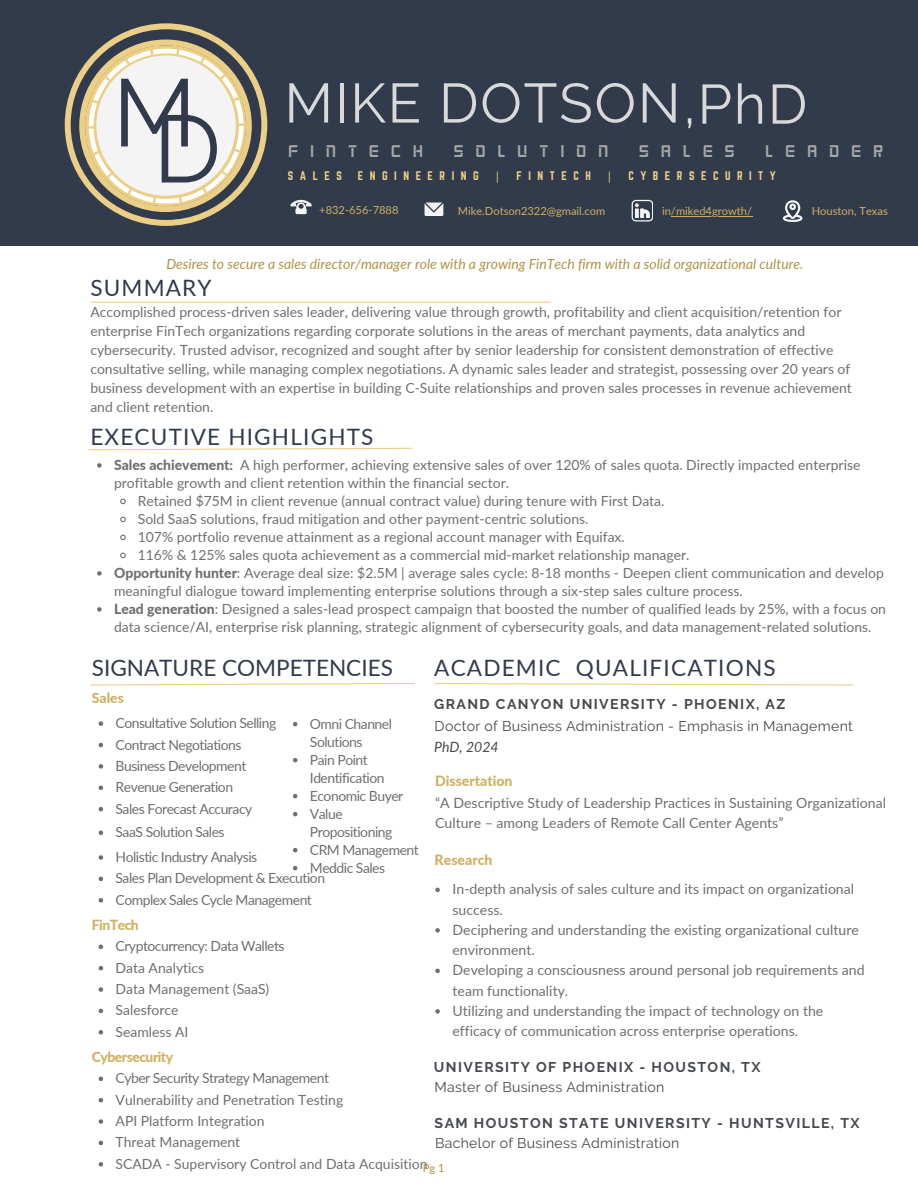
<style>
.page{position:relative;width:918px;height:1188px;background:#fff}
.page>*{position:absolute;margin:0;border:0;box-sizing:border-box;transform-origin:0 0}
.t1{font:95.4px "Raleway";color:#323b4c}
.t2{font:55.35px "Raleway";letter-spacing:.03em;color:#d9d9d9}
.t3{font:22.5px "Lato";letter-spacing:.055em;color:#323b4c}
.t4{font:22.5px "Lato";color:#323b4c}
.t5{font:16.95px "Roller";letter-spacing:.725em;color:#a6a6a6}
.t6{font:14.1px/20.2px "Lato";color:#706f6f}
.t7{font:14.1px "Raleway";letter-spacing:.02em;color:#464a4e}
.t8{font:700 14.1px "Raleway";letter-spacing:.1em;color:#464a4e}
.t9{font:800 14.1px "Lato";color:#cfb061}
.t10{font:italic 14.1px "Lato";color:#464a4e}
.t11{font:13.95px/21.3px "Lato";color:#706f6f}
.t12{font:13.95px/18px "Lato";letter-spacing:-.035em;color:#706f6f}
.t13{font:italic 13.95px "Lato";color:#b09244}
.t14{font:800 13.95px "Lato";letter-spacing:-.035em;color:#cfb061}
.t15{font:11.1px "Lato";color:#cfb061}
.t16{font:11.1px "Lato";color:#b09244}
.t17{font:10.95px "Norwester";letter-spacing:.595em;color:#ebcf87}
.t18{font:10.95px "Noto Sans";color:#ebcf87}
.s1{font-weight:800}
</style>
<div class="page">
<div style="left:0;top:0;width:918px;height:245px;background:#323b4c"></div>
<svg style="left:425px;top:203px;width:18px;height:13px"></svg>
<svg style="left:290px;top:200px;width:22px;height:14px"></svg>
<svg style="left:783px;top:200px;width:19px;height:22px"></svg>
<hr style="left:91px;top:302px;width:459px;height:1px;background:#ebcf87">
<svg style="left:434px;top:683px;width:419px;height:3px"></svg>
<svg style="left:65px;top:23px;width:202px;height:203px"></svg>
<div style="left:96px;top:56px;width:140px;height:140px;background:#f4f4f4;border-radius:50%"></div>
<svg style="left:632px;top:200px;width:21px;height:21px"></svg>
<svg style="left:99px;top:721px;width:4px;height:5px"></svg>
<svg style="left:99px;top:743px;width:4px;height:4px"></svg>
<svg style="left:99px;top:764px;width:4px;height:5px"></svg>
<svg style="left:99px;top:786px;width:4px;height:4px"></svg>
<svg style="left:99px;top:807px;width:4px;height:4px"></svg>
<svg style="left:99px;top:831px;width:4px;height:4px"></svg>
<svg style="left:99px;top:855px;width:4px;height:5px"></svg>
<svg style="left:99px;top:877px;width:4px;height:4px"></svg>
<svg style="left:99px;top:898px;width:4px;height:5px"></svg>
<svg style="left:435px;top:888px;width:5px;height:4px"></svg>
<svg style="left:435px;top:928px;width:5px;height:5px"></svg>
<svg style="left:435px;top:969px;width:5px;height:4px"></svg>
<svg style="left:435px;top:1009px;width:5px;height:5px"></svg>
<hr style="left:671px;top:216px;width:81px;height:1px;background:#cfb061">
<svg style="left:88px;top:447px;width:325px;height:4px"></svg>
<svg style="left:97px;top:463px;width:5px;height:5px"></svg>
<svg style="left:120px;top:498px;width:6px;height:7px"></svg>
<svg style="left:120px;top:516px;width:6px;height:7px"></svg>
<svg style="left:120px;top:534px;width:6px;height:7px"></svg>
<svg style="left:120px;top:552px;width:6px;height:7px"></svg>
<svg style="left:97px;top:571px;width:5px;height:5px"></svg>
<svg style="left:97px;top:607px;width:5px;height:5px"></svg>
<svg style="left:90px;top:682px;width:325px;height:4px"></svg>
<svg style="left:99px;top:945px;width:4px;height:4px"></svg>
<svg style="left:99px;top:966px;width:4px;height:4px"></svg>
<svg style="left:99px;top:987px;width:4px;height:5px"></svg>
<svg style="left:99px;top:1009px;width:4px;height:4px"></svg>
<svg style="left:99px;top:1030px;width:4px;height:5px"></svg>
<svg style="left:99px;top:1077px;width:4px;height:4px"></svg>
<svg style="left:99px;top:1098px;width:4px;height:4px"></svg>
<svg style="left:99px;top:1119px;width:4px;height:5px"></svg>
<svg style="left:99px;top:1141px;width:4px;height:4px"></svg>
<svg style="left:99px;top:1162px;width:4px;height:5px"></svg>
<svg style="left:293px;top:722px;width:4px;height:4px"></svg>
<svg style="left:293px;top:758px;width:4px;height:4px"></svg>
<svg style="left:293px;top:794px;width:4px;height:4px"></svg>
<svg style="left:293px;top:812px;width:4px;height:4px"></svg>
<svg style="left:293px;top:848px;width:4px;height:4px"></svg>
<svg style="left:293px;top:866px;width:4px;height:4px"></svg>
<h1 class="t1" style="left:113px;top:57px;width:110px">M<sub>D</sub></h1>
<h2 class="t2" style="left:284px;top:71px;width:524px">MIKE DOTSON,PhD</h2>
<p class="t5" style="left:288px;top:143px;width:136px">FINTECH</p>
<p class="t5" style="left:454px;top:143px;width:156px">SOLUTION</p>
<p class="t5" style="left:639px;top:143px;width:97px">SALES</p>
<p class="t5" style="left:766px;top:143px;width:119px">LEADER</p>
<p class="t17" style="left:288px;top:170px;width:56px">SALES</p>
<p class="t17" style="left:358px;top:170px;width:123px">ENGINEERING</p>
<p class="t18" style="left:495px;top:168px;width:8px">|</p>
<p class="t17" style="left:516px;top:170px;width:76px">FINTECH</p>
<p class="t18" style="left:607px;top:168px;width:8px">|</p>
<p class="t17" style="left:628px;top:170px;width:149px">CYBERSECURITY</p>
<p class="t15" style="left:662px;top:203px;width:92px">in/miked4growth/</p>
<p class="t15" style="left:319px;top:202px;width:81px">+832-656-7888</p>
<p class="t15" style="left:458px;top:203px;width:149px">Mike.Dotson2322@gmail.com</p>
<p class="t15" style="left:812px;top:203px;width:78px">Houston, Texas</p>
<p class="t13" style="left:166px;top:254px;width:638px">Desires to secure a sales director/manager role with a growing FinTech firm with a solid organizational culture.</p>
<h3 class="t3" style="left:90px;top:272px;width:123px">SUMMARY</h3>
<p class="t11" style="left:90px;top:302px;width:763px;line-height:19.2px">Accomplished process-driven sales leader, delivering value through growth, profitability and client acquisition/retention for enterprise FinTech organizations regarding corporate solutions in the areas of merchant payments, data analytics and cybersecurity. Trusted advisor, recognized and sought after by senior leadership for consistent demonstration of effective consultative selling, while managing complex negotiations. A dynamic sales leader and strategist, possessing over 20 years of business development with an expertise in building C-Suite relationships and proven sales processes in revenue achievement and client retention.</p>
<h3 class="t3" style="left:90px;top:420px;width:285px">EXECUTIVE HIGHLIGHTS</h3>
<p class="t11" style="left:114px;top:454px;width:748px"><span class="s1">Sales achievement:</span> A high performer, achieving extensive sales of over 120% of sales quota. Directly impacted enterprise</p>
<p class="t11" style="left:114px;top:472px;width:397px">profitable growth and client retention within the financial sector.</p>
<p class="t11" style="left:138px;top:490px;width:528px">Retained $75M in client revenue (annual contract value) during tenure with First Data.</p>
<p class="t11" style="left:138px;top:508px;width:452px">Sold SaaS solutions, fraud mitigation and other payment-centric solutions.</p>
<p class="t11" style="left:138px;top:526px;width:489px">107% portfolio revenue attainment as a regional account manager with Equifax.</p>
<p class="t11" style="left:138px;top:544px;width:553px">116% &amp; 125% sales quota achievement as a commercial mid-market relationship manager.</p>
<p class="t11" style="left:114px;top:562px;width:771px"><span class="s1">Opportunity hunter</span>: Average deal size: $2.5M | average sales cycle: 8-18 months - Deepen client communication and develop</p>
<p class="t11" style="left:114px;top:580px;width:630px">meaningful dialogue toward implementing enterprise solutions through a six-step sales culture process.</p>
<p class="t11" style="left:114px;top:598px;width:773px"><span class="s1">Lead generation</span>: Designed a sales-lead prospect campaign that boosted the number of qualified leads by 25%, with a focus on</p>
<p class="t11" style="left:114px;top:616px;width:759px">data science/AI, enterprise risk planning, strategic alignment of cybersecurity goals, and data management-related solutions.</p>
<h3 class="t4" style="left:92px;top:652px;width:303px">SIGNATURE COMPETENCIES</h3>
<h3 class="t3" style="left:434px;top:652px;width:343px">ACADEMIC QUALIFICATIONS</h3>
<p class="t14" style="left:92px;top:688px;width:33px">Sales</p>
<p class="t12" style="left:116px;top:712px;width:162px;line-height:21.5px">Consultative Solution Selling<br>Contract Negotiations<br>Business Development<br>Revenue Generation<br>Sales Forecast Accuracy</p>
<p class="t12" style="left:116px;top:819px;width:143px;line-height:24.8px">SaaS Solution Sales<br>Holistic Industry Analysis</p>
<p class="t12" style="left:116px;top:867px;width:211px;line-height:21.3px">Sales Plan Development &amp; Execution<br>Complex Sales Cycle Management</p>
<p class="t8" style="left:434px;top:696px;width:353px">GRAND CANYON UNIVERSITY - PHOENIX, AZ</p>
<p class="t12" style="left:310px;top:714px;width:111px">Omni Channel<br>Solutions<br>Pain Point<br>Identification<br>Economic Buyer<br>Value<br>Propositioning<br>CRM Management<br>Meddic Sales</p>
<p class="t7" style="left:435px;top:717px;width:420px">Doctor of Business Administration - Emphasis in Management</p>
<p class="t10" style="left:434px;top:737px;width:66px">PhD, 2024</p>
<p class="t9" style="left:435px;top:771px;width:79px">Dissertation</p>
<p class="t6" style="left:435px;top:792px;width:453px">“A Descriptive Study of Leadership Practices in Sustaining Organizational<br>Culture – among Leaders of Remote Call Center Agents”</p>
<p class="t9" style="left:435px;top:849px;width:59px">Research</p>
<p class="t6" style="left:453px;top:879px;width:414px">In-depth analysis of sales culture and its impact on organizational success.<br>Deciphering and understanding the existing organizational culture environment.<br>Developing a consciousness around personal job requirements and team functionality.<br>Utilizing and understanding the impact of technology on the efficacy of communication across enterprise operations.</p>
<p class="t14" style="left:92px;top:914px;width:49px">FinTech</p>
<p class="t11" style="left:116px;top:935px;width:171px">Cryptocurrency: Data Wallets<br>Data Analytics<br>Data Management (SaaS)<br>Salesforce<br>Seamless AI</p>
<p class="t14" style="left:92px;top:1046px;width:83px">Cybersecurity</p>
<p class="t11" style="left:116px;top:1067px;width:313px">Cyber Security Strategy Management<br>Vulnerability and Penetration Testing<br>API Platform Integration<br>Threat Management<br>SCADA - Supervisory Control and Data Acquisition</p>
<p class="t7" style="left:434px;top:1079px;width:232px">Master of Business Administration</p>
<p class="t8" style="left:434px;top:1059px;width:328px">UNIVERSITY OF PHOENIX - HOUSTON, TX</p>
<p class="t8" style="left:435px;top:1115px;width:426px">SAM HOUSTON STATE UNIVERSITY - HUNTSVILLE, TX</p>
<p class="t7" style="left:435px;top:1135px;width:246px">Bachelor of Business Administration</p>
<p class="t16" style="left:423px;top:1160px;width:23px">Pg 1</p>
</div>
